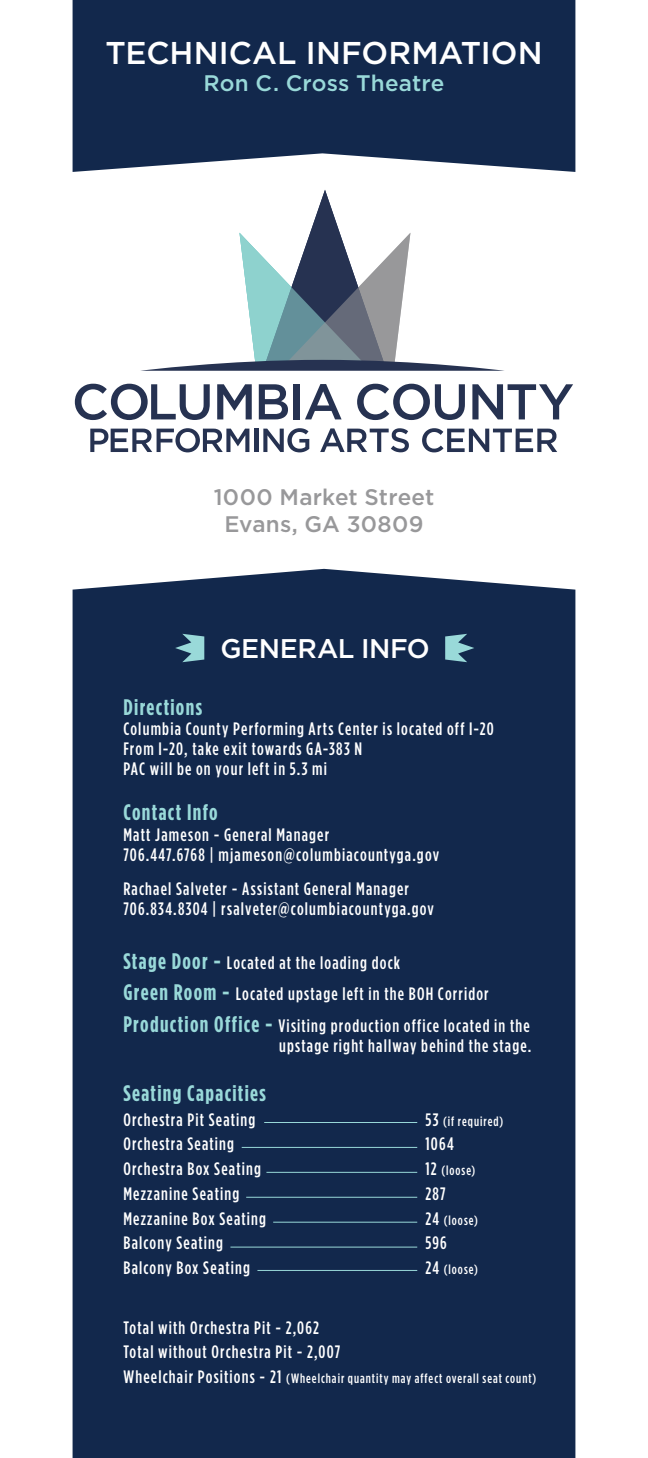
<style>
.page{position:relative;width:648px;height:1458px;background:#fff}
.page>*{position:absolute;margin:0;border:0;box-sizing:border-box;transform-origin:0 0}
.t1{font:500 31.5px "Gotham HTF";color:#fff}
.t2{font:500 27px "Gotham HTF";letter-spacing:-.015em;color:#fff}
.t3{font:700 condensed 22.5px "Gotham HTF";letter-spacing:.06em;color:#99d9d9}
.t4{font:500 22.5px/27px "Gotham HTF";letter-spacing:.01em;color:#98989a;text-align:center}
.t5{font:500 22.5px "Gotham HTF";letter-spacing:.005em;color:#99d9d9}
.t6{font:500 condensed 18px/20.2px "Gotham HTF";letter-spacing:.065em;color:#fff}
.t7{font:500 condensed 13.5px "Gotham HTF";letter-spacing:.075em;color:#fff}
.s1{font-weight:700;font-size:22.5px;color:#99d9d9}
.s2{font-size:18px}
</style>
<div class="page">
<div style="left:73px;top:0;width:502px;height:172px;background:#12284c"></div>
<div style="left:73px;top:569px;width:502px;height:889px;background:#12284c"></div>
<svg style="left:90px;top:428px;width:159px;height:24px"></svg>
<hr style="left:254px;top:429px;width:4px;height:23px;background:#263251">
<svg style="left:263px;top:428px;width:46px;height:24px"></svg>
<svg style="left:320px;top:428px;width:89px;height:24px"></svg>
<svg style="left:422px;top:428px;width:135px;height:24px"></svg>
<svg style="left:75px;top:384px;width:135px;height:36px"></svg>
<svg style="left:217px;top:384px;width:35px;height:35px"></svg>
<svg style="left:259px;top:384px;width:29px;height:35px"></svg>
<div style="left:293px;top:384px;width:7px;height:35px;background:#263251"></div>
<svg style="left:305px;top:384px;width:37px;height:35px"></svg>
<svg style="left:357px;top:384px;width:108px;height:36px"></svg>
<svg style="left:472px;top:384px;width:101px;height:35px"></svg>
<svg style="left:140px;top:190px;width:364px;height:181px"></svg>
<svg style="left:445px;top:634px;width:29px;height:28px"></svg>
<svg style="left:175px;top:634px;width:29px;height:28px"></svg>
<hr style="left:264px;top:1122px;width:153px;height:1px;background:#99d9d9">
<hr style="left:242px;top:1147px;width:175px;height:1px;background:#99d9d9">
<hr style="left:266px;top:1172px;width:151px;height:1px;background:#99d9d9">
<hr style="left:246px;top:1197px;width:171px;height:1px;background:#99d9d9">
<hr style="left:273px;top:1222px;width:144px;height:1px;background:#99d9d9">
<hr style="left:230px;top:1247px;width:187px;height:1px;background:#99d9d9">
<hr style="left:257px;top:1270px;width:160px;height:1px;background:#99d9d9">
<h1 class="t1" style="left:105px;top:35px;width:439px">TECHNICAL INFORMATION</h1>
<p class="t5" style="left:204px;top:70px;width:242px">Ron C. Cross Theatre</p>
<p class="t4" style="left:214px;top:484px;width:222px">1000 Market Street<br>Evans, GA 30809</p>
<h2 class="t2" style="left:220px;top:634px;width:211px">GENERAL INFO</h2>
<p class="t3" style="left:123px;top:694px;width:80px">Directions</p>
<p class="t6" style="left:123px;top:718px;width:372px">Columbia County Performing Arts Center is located off I-20<br>From I-20, take exit towards GA-383 N<br>PAC will be on your left in 5.3 mi</p>
<p class="t3" style="left:123px;top:800px;width:96px">Contact Info</p>
<p class="t6" style="left:123px;top:824px;width:317px">Matt Jameson - General Manager<br>706.447.6768 | mjameson@columbiacountyga.gov</p>
<p class="t6" style="left:123px;top:878px;width:312px">Rachael Salveter - Assistant General Manager<br>706.834.8304 | rsalveter@columbiacountyga.gov</p>
<p class="t6" style="left:123px;top:946px;width:408px;line-height:31.5px"><span class="s1">Stage Door -</span> Located at the loading dock<br><span class="s1">Green Room -</span> Located upstage left in the BOH Corridor<br><span class="s1">Production Office -</span> Visiting production office located in the</p>
<p class="t6" style="left:279px;top:1035px;width:254px">upstage right hallway behind the stage.</p>
<p class="t3" style="left:123px;top:1080px;width:144px">Seating Capacities</p>
<p class="t6" style="left:123px;top:1109px;width:133px">Orchestra Pit Seating</p>
<p class="t7" style="left:426px;top:1113px;width:79px"><span class="s2">53</span> (if required)</p>
<p class="t6" style="left:123px;top:1133px;width:112px">Orchestra Seating</p>
<p class="t6" style="left:426px;top:1133px;width:30px">1064</p>
<p class="t6" style="left:123px;top:1158px;width:139px">Orchestra Box Seating</p>
<p class="t7" style="left:426px;top:1163px;width:51px"><span class="s2">12</span> (loose)</p>
<p class="t6" style="left:123px;top:1183px;width:117px">Mezzanine Seating</p>
<p class="t6" style="left:426px;top:1183px;width:22px">287</p>
<p class="t6" style="left:123px;top:1208px;width:144px">Mezzanine Box Seating</p>
<p class="t7" style="left:426px;top:1212px;width:54px"><span class="s2">24</span> (loose)</p>
<p class="t6" style="left:123px;top:1232px;width:101px">Balcony Seating</p>
<p class="t6" style="left:426px;top:1232px;width:23px">596</p>
<p class="t6" style="left:123px;top:1257px;width:128px">Balcony Box Seating</p>
<p class="t7" style="left:426px;top:1262px;width:54px"><span class="s2">24</span> (loose)</p>
<p class="t6" style="left:123px;top:1315px;width:219px;line-height:24.8px">Total with Orchestra Pit - 2,062<br>Total without Orchestra Pit - 2,007</p>
<p class="t7" style="left:123px;top:1371px;width:414px"><span class="s2">Wheelchair Positions - 21</span> (Wheelchair quantity may affect overall seat count)</p>
</div>
